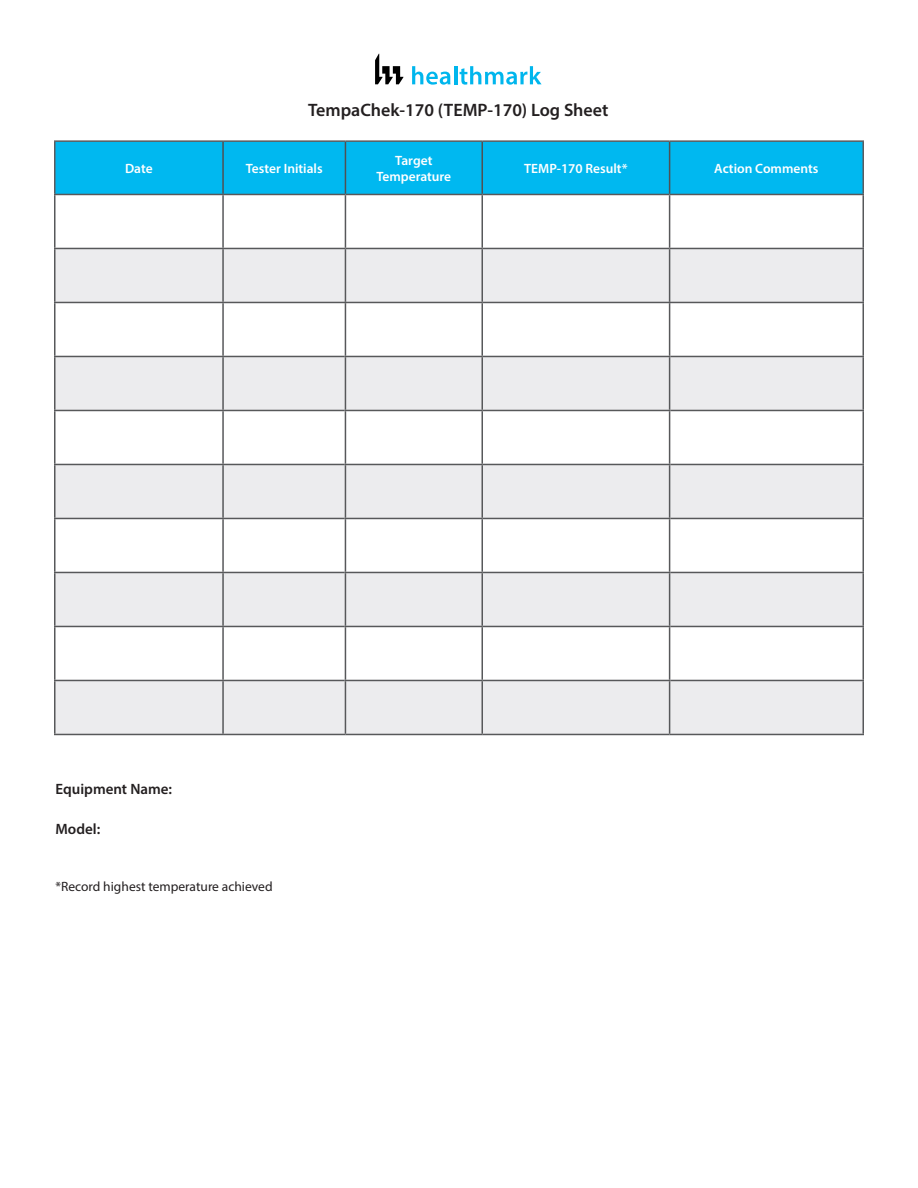
<style>
.page{position:relative;width:918px;height:1188px;background:#fff}
.page>*{position:absolute;margin:0;border:0;box-sizing:border-box;transform-origin:0 0}
.t1{font:600 18px "Myriad Pro";color:#231f20}
.t2{font:600 15px "Myriad Pro";color:#231f20}
.t3{font:600 13.5px/16.2px "Myriad Pro";color:#fff;text-align:center}
.t4{font:13.5px "Myriad Pro";color:#231f20}
</style>
<div class="page">
<div style="left:56px;top:142px;width:806px;height:52px;background:#00b8f0"></div>
<svg style="left:56px;top:195px;width:806px;height:485px"></svg>
<div style="left:56px;top:249px;width:806px;height:53px;background:#ececee"></div>
<svg style="left:346px;top:303px;width:323px;height:53px"></svg>
<div style="left:56px;top:357px;width:806px;height:53px;background:#ececee"></div>
<svg style="left:346px;top:411px;width:323px;height:53px"></svg>
<div style="left:56px;top:465px;width:806px;height:53px;background:#ececee"></div>
<svg style="left:346px;top:519px;width:323px;height:53px"></svg>
<div style="left:56px;top:573px;width:806px;height:53px;background:#ececee"></div>
<svg style="left:346px;top:627px;width:323px;height:53px"></svg>
<div style="left:56px;top:681px;width:806px;height:53px;background:#ececee"></div>
<hr style="left:54px;top:140px;width:169px;height:2px;background:#5c5c5f">
<hr style="left:54px;top:142px;width:2px;height:52px;background:#5c5c5f">
<hr style="left:223px;top:140px;width:122px;height:2px;background:#5c5c5f">
<hr style="left:345px;top:140px;width:137px;height:2px;background:#5c5c5f">
<hr style="left:482px;top:140px;width:188px;height:2px;background:#5c5c5f">
<hr style="left:670px;top:140px;width:194px;height:2px;background:#5c5c5f">
<hr style="left:862px;top:142px;width:2px;height:52px;background:#5c5c5f">
<hr style="left:54px;top:194px;width:169px;height:1px;background:#57585a">
<hr style="left:54px;top:195px;width:2px;height:53px;background:#57585a">
<hr style="left:223px;top:194px;width:122px;height:1px;background:#57585a">
<hr style="left:222px;top:195px;width:2px;height:53px;background:#57585a">
<hr style="left:345px;top:194px;width:137px;height:1px;background:#57585a">
<hr style="left:345px;top:195px;width:1px;height:53px;background:#57585a">
<hr style="left:482px;top:194px;width:188px;height:1px;background:#57585a">
<hr style="left:482px;top:195px;width:1px;height:53px;background:#57585a">
<hr style="left:670px;top:194px;width:194px;height:1px;background:#57585a">
<hr style="left:669px;top:195px;width:1px;height:53px;background:#57585a">
<hr style="left:862px;top:195px;width:2px;height:53px;background:#57585a">
<hr style="left:54px;top:248px;width:169px;height:1px;background:#57585a">
<hr style="left:54px;top:249px;width:2px;height:53px;background:#57585a">
<hr style="left:223px;top:248px;width:122px;height:1px;background:#57585a">
<hr style="left:222px;top:249px;width:2px;height:53px;background:#57585a">
<hr style="left:345px;top:248px;width:137px;height:1px;background:#57585a">
<hr style="left:345px;top:249px;width:1px;height:53px;background:#57585a">
<hr style="left:482px;top:248px;width:188px;height:1px;background:#57585a">
<hr style="left:482px;top:249px;width:1px;height:53px;background:#57585a">
<hr style="left:670px;top:248px;width:194px;height:1px;background:#57585a">
<hr style="left:669px;top:249px;width:1px;height:53px;background:#57585a">
<hr style="left:862px;top:249px;width:2px;height:53px;background:#57585a">
<hr style="left:54px;top:302px;width:169px;height:1px;background:#57585a">
<hr style="left:54px;top:303px;width:2px;height:53px;background:#57585a">
<hr style="left:223px;top:302px;width:123px;height:1px;background:#57585a">
<hr style="left:222px;top:303px;width:2px;height:53px;background:#57585a">
<hr style="left:669px;top:302px;width:195px;height:1px;background:#57585a">
<hr style="left:862px;top:303px;width:2px;height:53px;background:#57585a">
<hr style="left:54px;top:356px;width:169px;height:1px;background:#57585a">
<hr style="left:54px;top:357px;width:2px;height:53px;background:#57585a">
<hr style="left:223px;top:356px;width:122px;height:1px;background:#57585a">
<hr style="left:222px;top:357px;width:2px;height:53px;background:#57585a">
<hr style="left:670px;top:356px;width:194px;height:1px;background:#57585a">
<hr style="left:862px;top:357px;width:2px;height:53px;background:#57585a">
<hr style="left:54px;top:410px;width:169px;height:1px;background:#57585a">
<hr style="left:54px;top:411px;width:2px;height:53px;background:#57585a">
<hr style="left:223px;top:410px;width:122px;height:1px;background:#57585a">
<hr style="left:222px;top:411px;width:2px;height:53px;background:#57585a">
<hr style="left:670px;top:410px;width:194px;height:1px;background:#57585a">
<hr style="left:862px;top:411px;width:2px;height:53px;background:#57585a">
<hr style="left:54px;top:464px;width:169px;height:1px;background:#57585a">
<hr style="left:54px;top:465px;width:2px;height:53px;background:#57585a">
<hr style="left:223px;top:464px;width:122px;height:1px;background:#57585a">
<hr style="left:222px;top:465px;width:2px;height:53px;background:#57585a">
<hr style="left:670px;top:464px;width:194px;height:1px;background:#57585a">
<hr style="left:862px;top:465px;width:2px;height:53px;background:#57585a">
<hr style="left:54px;top:518px;width:169px;height:1px;background:#57585a">
<hr style="left:54px;top:519px;width:2px;height:53px;background:#57585a">
<hr style="left:223px;top:518px;width:122px;height:1px;background:#57585a">
<hr style="left:222px;top:519px;width:2px;height:53px;background:#57585a">
<hr style="left:670px;top:518px;width:194px;height:1px;background:#57585a">
<hr style="left:862px;top:519px;width:2px;height:53px;background:#57585a">
<hr style="left:54px;top:572px;width:169px;height:1px;background:#57585a">
<hr style="left:54px;top:573px;width:2px;height:53px;background:#57585a">
<hr style="left:223px;top:572px;width:122px;height:1px;background:#57585a">
<hr style="left:222px;top:573px;width:2px;height:53px;background:#57585a">
<hr style="left:670px;top:572px;width:194px;height:1px;background:#57585a">
<hr style="left:862px;top:573px;width:2px;height:53px;background:#57585a">
<hr style="left:54px;top:626px;width:169px;height:1px;background:#57585a">
<hr style="left:54px;top:627px;width:2px;height:53px;background:#57585a">
<hr style="left:223px;top:626px;width:122px;height:1px;background:#57585a">
<hr style="left:222px;top:627px;width:2px;height:53px;background:#57585a">
<hr style="left:670px;top:626px;width:194px;height:1px;background:#57585a">
<hr style="left:862px;top:627px;width:2px;height:53px;background:#57585a">
<hr style="left:54px;top:680px;width:169px;height:1px;background:#57585a">
<hr style="left:54px;top:681px;width:2px;height:53px;background:#57585a">
<hr style="left:223px;top:680px;width:122px;height:1px;background:#57585a">
<hr style="left:222px;top:681px;width:2px;height:53px;background:#57585a">
<hr style="left:670px;top:680px;width:194px;height:1px;background:#57585a">
<hr style="left:862px;top:681px;width:2px;height:53px;background:#57585a">
<hr style="left:54px;top:734px;width:169px;height:1px;background:#57585a">
<hr style="left:223px;top:734px;width:122px;height:1px;background:#57585a">
<hr style="left:670px;top:734px;width:194px;height:1px;background:#57585a">
<hr style="left:345px;top:302px;width:137px;height:1px;background:#57585a">
<hr style="left:345px;top:303px;width:1px;height:53px;background:#57585a">
<hr style="left:482px;top:302px;width:188px;height:1px;background:#57585a">
<hr style="left:482px;top:303px;width:1px;height:53px;background:#57585a">
<hr style="left:669px;top:303px;width:1px;height:53px;background:#57585a">
<hr style="left:345px;top:356px;width:137px;height:1px;background:#57585a">
<hr style="left:482px;top:356px;width:188px;height:1px;background:#57585a">
<hr style="left:345px;top:357px;width:1px;height:53px;background:#57585a">
<hr style="left:482px;top:357px;width:1px;height:53px;background:#57585a">
<hr style="left:669px;top:357px;width:1px;height:53px;background:#57585a">
<hr style="left:345px;top:410px;width:137px;height:1px;background:#57585a">
<hr style="left:345px;top:411px;width:1px;height:53px;background:#57585a">
<hr style="left:482px;top:410px;width:188px;height:1px;background:#57585a">
<hr style="left:482px;top:411px;width:1px;height:53px;background:#57585a">
<hr style="left:669px;top:411px;width:1px;height:53px;background:#57585a">
<hr style="left:345px;top:464px;width:137px;height:1px;background:#57585a">
<hr style="left:482px;top:464px;width:188px;height:1px;background:#57585a">
<hr style="left:345px;top:465px;width:1px;height:53px;background:#57585a">
<hr style="left:482px;top:465px;width:1px;height:53px;background:#57585a">
<hr style="left:669px;top:465px;width:1px;height:53px;background:#57585a">
<hr style="left:345px;top:518px;width:137px;height:1px;background:#57585a">
<hr style="left:345px;top:519px;width:1px;height:53px;background:#57585a">
<hr style="left:482px;top:518px;width:188px;height:1px;background:#57585a">
<hr style="left:482px;top:519px;width:1px;height:53px;background:#57585a">
<hr style="left:669px;top:519px;width:1px;height:53px;background:#57585a">
<hr style="left:345px;top:572px;width:137px;height:1px;background:#57585a">
<hr style="left:482px;top:572px;width:188px;height:1px;background:#57585a">
<hr style="left:345px;top:573px;width:1px;height:53px;background:#57585a">
<hr style="left:482px;top:573px;width:1px;height:53px;background:#57585a">
<hr style="left:669px;top:573px;width:1px;height:53px;background:#57585a">
<hr style="left:345px;top:626px;width:137px;height:1px;background:#57585a">
<hr style="left:345px;top:627px;width:1px;height:53px;background:#57585a">
<hr style="left:482px;top:626px;width:188px;height:1px;background:#57585a">
<hr style="left:482px;top:627px;width:1px;height:53px;background:#57585a">
<hr style="left:669px;top:627px;width:1px;height:53px;background:#57585a">
<hr style="left:345px;top:680px;width:137px;height:1px;background:#57585a">
<hr style="left:482px;top:680px;width:188px;height:1px;background:#57585a">
<hr style="left:345px;top:681px;width:1px;height:53px;background:#57585a">
<hr style="left:482px;top:681px;width:1px;height:53px;background:#57585a">
<hr style="left:669px;top:681px;width:1px;height:53px;background:#57585a">
<hr style="left:345px;top:734px;width:137px;height:1px;background:#57585a">
<hr style="left:482px;top:734px;width:188px;height:1px;background:#57585a">
<hr style="left:222px;top:142px;width:2px;height:52px;background:#505052">
<hr style="left:345px;top:142px;width:1px;height:52px;background:#505052">
<hr style="left:482px;top:142px;width:1px;height:52px;background:#505052">
<hr style="left:669px;top:142px;width:1px;height:52px;background:#505052">
<svg style="left:412px;top:66px;width:38px;height:19px"></svg>
<hr style="left:454px;top:66px;width:3px;height:18px;background:#00b6ed">
<svg style="left:460px;top:66px;width:82px;height:19px"></svg>
<svg style="left:375px;top:54px;width:28px;height:30px"></svg>
<p class="t1" style="left:308px;top:99px;width:302px">TempaChek-170 (TEMP-170) Log Sheet</p>
<p class="t3" style="left:125px;top:160px;width:29px">Date</p>
<p class="t3" style="left:246px;top:160px;width:78px">Tester Initials</p>
<p class="t3" style="left:376px;top:152px;width:76px">Target<br>Temperature</p>
<p class="t3" style="left:524px;top:160px;width:105px">TEMP-170 Result*</p>
<p class="t3" style="left:714px;top:160px;width:106px">Action Comments</p>
<p class="t2" style="left:56px;top:779px;width:118px">Equipment Name:</p>
<p class="t2" style="left:56px;top:820px;width:46px">Model:</p>
<p class="t4" style="left:56px;top:878px;width:219px">*Record highest temperature achieved</p>
</div>
